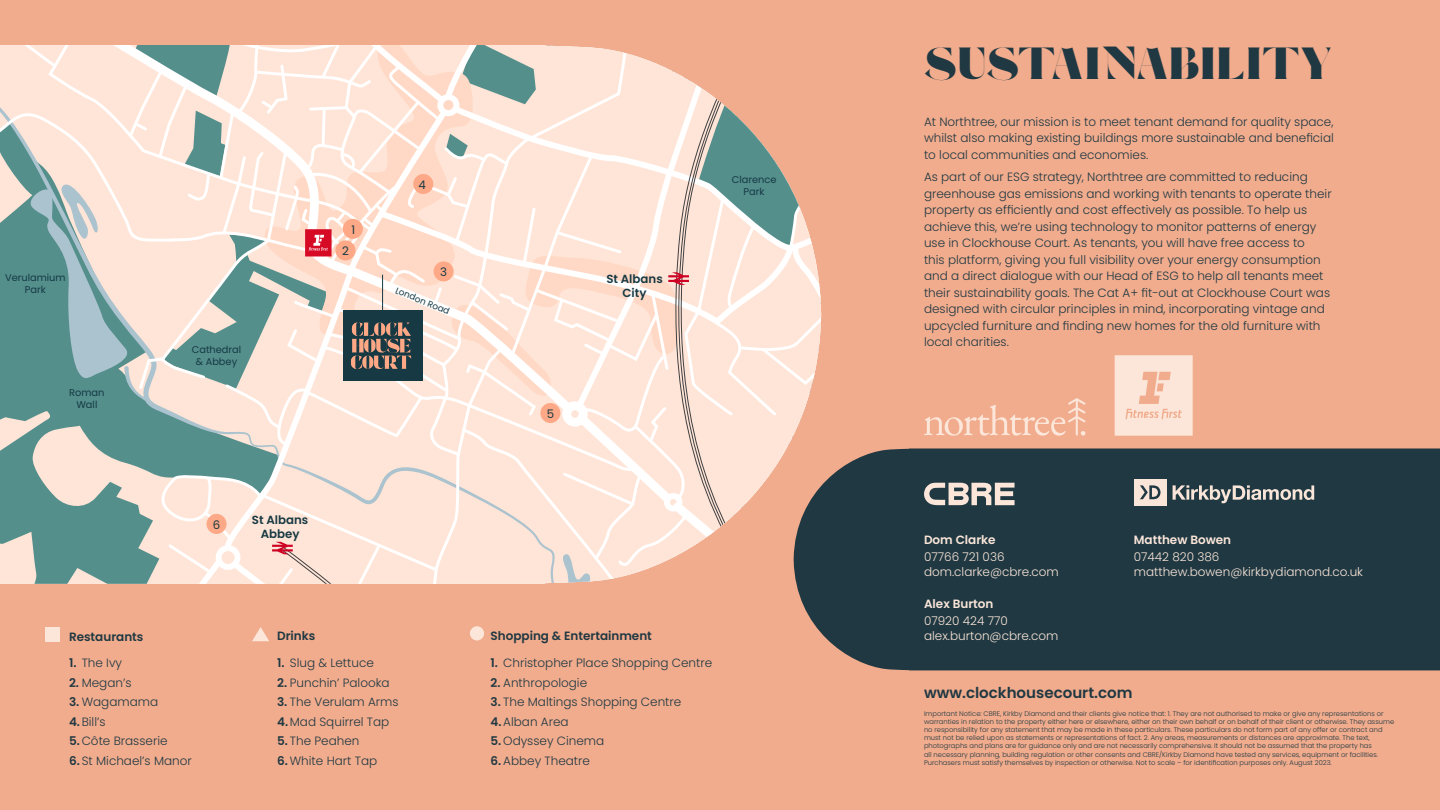
<style>
.page{position:relative;width:1440px;height:810px;background:#f1ac8d}
.page>*{position:absolute;margin:0;border:0;box-sizing:border-box;transform-origin:0 0}
.t1{font:45px "Foda Display";letter-spacing:.04em;color:#1f3842}
.t2{font:600 15.08px "Poppins";color:#1f3842}
.t3{font:300 12px/16.5px "Poppins";color:#1f3842}
.t4{font:300 12px/15px "Poppins";color:#fbe6d9}
.t5{font:600 12px "Poppins";color:#1f3842}
.t6{font:600 12px "Poppins";color:#fbe6d9}
.t7{font:600 11.77px/14.1px "Poppins";color:#163943;text-align:center}
.t8{font:11.77px "Poppins";color:#163943}
.t9{font:9.82px/11.8px "Poppins";color:#163943;text-align:center}
.t10{font:8.85px "Poppins";color:#163943}
.t11{font:300 6.75px/8.2px "Poppins";color:#1f3842}
.s1{font-weight:600}
</style>
<div class="page">
<div style="left:796px;top:448px;width:644px;height:222px;background:#1f3842"></div>
<svg style="left:0;top:45px;width:821px;height:539px"></svg>
<hr style="left:382px;top:275px;width:1px;height:37px;background:#163943">
<div style="left:343px;top:219px;width:20px;height:20px;background:#fda987;border-radius:50%"></div>
<div style="left:335px;top:240px;width:20px;height:20px;background:#fda987;border-radius:50%"></div>
<div style="left:413px;top:174px;width:20px;height:20px;background:#fda987;border-radius:50%"></div>
<div style="left:540px;top:403px;width:20px;height:20px;background:#fda987;border-radius:50%"></div>
<div style="left:207px;top:514px;width:20px;height:20px;background:#fda987;border-radius:50%"></div>
<div style="left:434px;top:261px;width:20px;height:20px;background:#fda987;border-radius:50%"></div>
<svg style="left:1115px;top:355px;width:78px;height:81px"></svg>
<div style="left:45px;top:627px;width:14px;height:14px;background:#fbe6d9"></div>
<svg style="left:252px;top:627px;width:17px;height:14px"></svg>
<div style="left:470px;top:626px;width:14px;height:14px;background:#fbe6d9;border-radius:50%"></div>
<svg style="left:924px;top:398px;width:162px;height:38px"></svg>
<div style="left:1134px;top:479px;width:33px;height:26px;background:#fae6d9"></div>
<svg style="left:1140px;top:485px;width:21px;height:14px"></svg>
<svg style="left:1173px;top:485px;width:141px;height:18px"></svg>
<svg style="left:924px;top:483px;width:91px;height:22px"></svg>
<p class="t9" style="left:5px;top:272px;width:62px">Verulamium<br>Park</p>
<p class="t9" style="left:69px;top:387px;width:37px">Roman<br>Wall</p>
<p class="t9" style="left:192px;top:344px;width:51px">Cathedral &amp; Abbey</p>
<p class="t8" style="left:352px;top:223px;width:5px">1</p>
<p class="t8" style="left:342px;top:244px;width:8px">2</p>
<p class="t8" style="left:419px;top:178px;width:9px">4</p>
<p class="t8" style="left:440px;top:265px;width:8px">3</p>
<p class="t10" style="left:398px;top:285px;width:59px;rotate:22deg">London Road</p>
<p class="t8" style="left:547px;top:407px;width:9px">5</p>
<p class="t7" style="left:606px;top:271px;width:58px">St Albans<br>City</p>
<p class="t9" style="left:732px;top:174px;width:46px">Clarence<br>Park</p>
<p class="t8" style="left:213px;top:518px;width:9px">6</p>
<p class="t7" style="left:252px;top:513px;width:58px">St Albans<br>Abbey</p>
<p class="t5" style="left:69px;top:630px;width:76px">Restaurants</p>
<p class="t5" style="left:277px;top:629px;width:40px">Drinks</p>
<p class="t5" style="left:490px;top:629px;width:163px">Shopping &amp; Entertainment</p>
<p class="t3" style="left:69px;top:655px;width:55px"><span class="s1">1.</span> The Ivy</p>
<p class="t3" style="left:69px;top:675px;width:64px"><span class="s1">2.</span> Megan’s</p>
<p class="t3" style="left:69px;top:693px;width:91px;line-height:19.5px"><span class="s1">3.</span> Wagamama<br><span class="s1">4.</span>Bill’s</p>
<p class="t3" style="left:69px;top:733px;width:100px"><span class="s1">5.</span> Côte Brasserie</p>
<p class="t3" style="left:69px;top:753px;width:124px"><span class="s1">6.</span> St Michael’s Manor</p>
<p class="t3" style="left:277px;top:655px;width:98px"><span class="s1">1.</span> Slug &amp; Lettuce</p>
<p class="t3" style="left:277px;top:675px;width:114px"><span class="s1">2.</span> Punchin’ Palooka</p>
<p class="t3" style="left:277px;top:694px;width:123px"><span class="s1">3.</span> The Verulam Arms</p>
<p class="t3" style="left:277px;top:714px;width:114px"><span class="s1">4.</span> Mad Squirrel Tap</p>
<p class="t3" style="left:277px;top:733px;width:84px"><span class="s1">5.</span> The Peahen</p>
<p class="t3" style="left:277px;top:753px;width:102px"><span class="s1">6.</span> White Hart Tap</p>
<p class="t3" style="left:490px;top:655px;width:223px"><span class="s1">1.</span> Christopher Place Shopping Centre</p>
<p class="t3" style="left:490px;top:675px;width:98px"><span class="s1">2.</span> Anthropologie</p>
<p class="t3" style="left:490px;top:693px;width:192px;line-height:19.5px"><span class="s1">3.</span> The Maltings Shopping Centre<br><span class="s1">4.</span>Alban Area</p>
<p class="t3" style="left:490px;top:733px;width:115px"><span class="s1">5.</span> Odyssey Cinema</p>
<p class="t3" style="left:490px;top:753px;width:101px"><span class="s1">6.</span> Abbey Theatre</p>
<h1 class="t1" style="left:924px;top:37px;width:409px">SUSTAINABILITY</h1>
<p class="t3" style="left:924px;top:113px;width:411px;text-align:justify">At Northtree, our mission is to meet tenant demand for quality space, whilst also making existing buildings more sustainable and beneficial to local communities and economies.</p>
<p class="t3" style="left:924px;top:169px;width:409px">As part of our ESG strategy, Northtree are committed to reducing greenhouse gas emissions and working with tenants to operate their property as efficiently and cost effectively as possible. To help us achieve this, we’re using technology to monitor patterns of energy use in Clockhouse Court. As tenants, you will have free access to<br>this platform, giving you full visibility over your energy consumption and a direct dialogue with our Head of ESG to help all tenants meet their sustainability goals. The Cat A+ fit-out at Clockhouse Court was designed with circular principles in mind, incorporating vintage and upcycled furniture and finding new homes for the old furniture with local charities.</p>
<p class="t6" style="left:924px;top:533px;width:73px">Dom Clarke</p>
<p class="t4" style="left:924px;top:550px;width:136px">07766 721 036 dom.clarke@cbre.com</p>
<p class="t6" style="left:924px;top:597px;width:71px">Alex Burton</p>
<p class="t4" style="left:924px;top:614px;width:136px">07920 424 770 alex.burton@cbre.com</p>
<p class="t6" style="left:1134px;top:533px;width:99px">Matthew Bowen</p>
<p class="t4" style="left:1134px;top:550px;width:231px">07442 820 386 matthew.bowen@kirkbydiamond.co.uk</p>
<p class="t2" style="left:924px;top:684px;width:210px">www.clockhousecourt.com</p>
<p class="t11" style="left:924px;top:709px;width:472px">Important Notice: CBRE, Kirkby Diamond and their clients give notice that: 1. They are not authorised to make or give any representations or warranties in relation to the property either here or elsewhere, either on their own behalf or on behalf of their client or otherwise. They assume no responsibility for any statement that may be made in these particulars. These particulars do not form part of any offer or contract and must not be relied upon as statements or representations of fact. 2. Any areas, measurements or distances are approximate. The text, photographs and plans are for guidance only and are not necessarily comprehensive. It should not be assumed that the property has<br>all necessary planning, building regulation or other consents and CBRE/Kirkby Diamond have tested any services, equipment or facilities.<br>Purchasers must satisfy themselves by inspection or otherwise. Not to scale – for identification purposes only. August 2023.</p>
</div>
